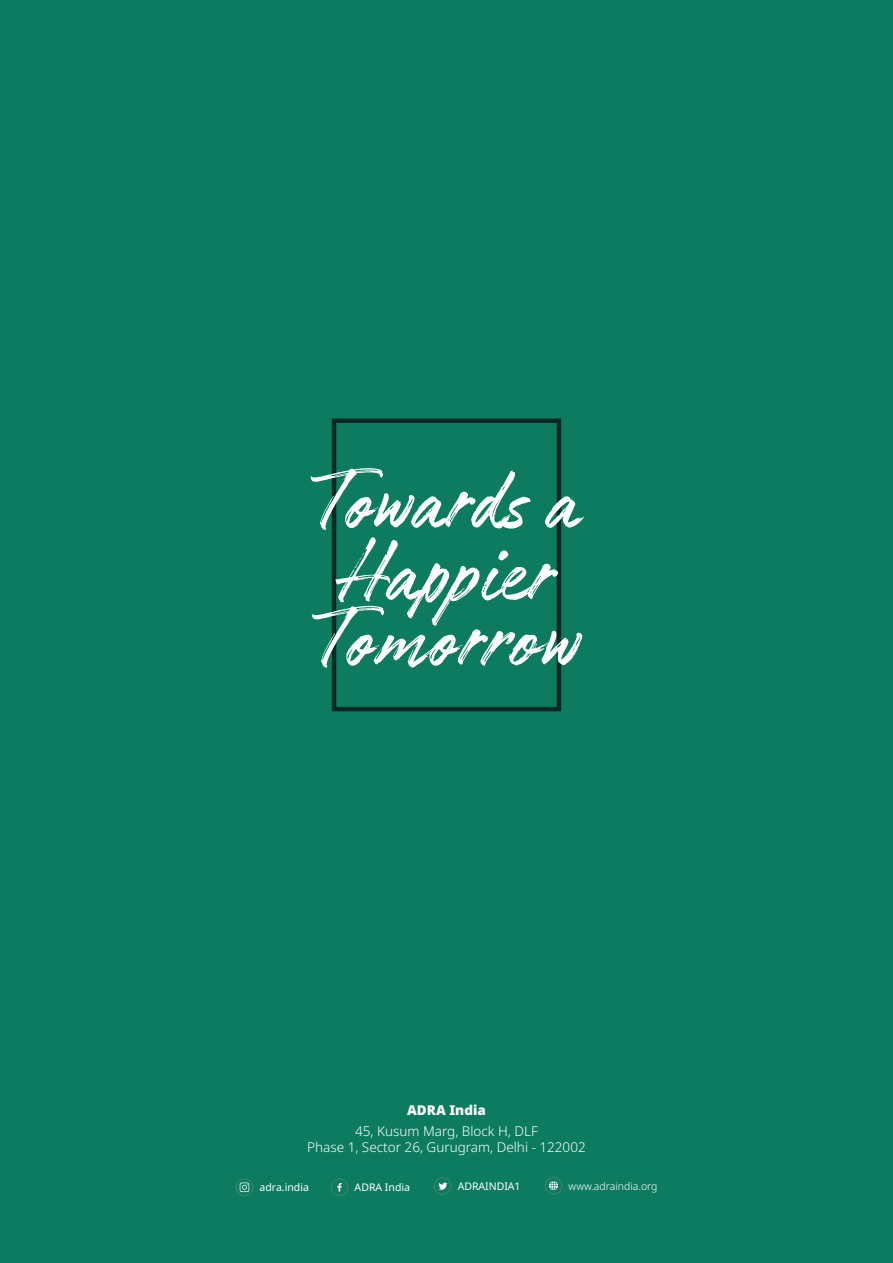
<style>
.page{position:relative;width:893px;height:1263px;background:#0c7b5f}
.page>*{position:absolute;margin:0;border:0;box-sizing:border-box;transform-origin:0 0}
.t1{font:97.8px "Authenia";color:#fff}
.t2{font:300 13.5px "Noto Sans";color:#fff}
.t3{font:900 13.5px "Noto Sans";color:#fff}
.t4{font:10.5px "Noto Sans";color:#fff}
.t5{font:300 10.5px "Noto Sans";color:#fff}
</style>
<div class="page">
<div style="left:235px;top:1178px;width:18px;height:18px;border:2px solid #2f846a;border-radius:50%"></div>
<div style="left:434px;top:1177px;width:18px;height:18px;border:2px solid #2f846a;border-radius:50%"></div>
<div style="left:330px;top:1178px;width:19px;height:18px;border:2px solid #2f846a;border-radius:50%"></div>
<div style="left:544px;top:1176px;width:18px;height:19px;border:2px solid #2f846a;border-radius:50%"></div>
<svg style="left:240px;top:1182px;width:9px;height:10px"></svg>
<svg style="left:549px;top:1181px;width:9px;height:9px"></svg>
<svg style="left:337px;top:1183px;width:5px;height:8px"></svg>
<svg style="left:438px;top:1182px;width:9px;height:8px"></svg>
<p class="t1" style="left:313px;top:450px;width:268px">Towards a</p>
<p class="t1" style="left:340px;top:522px;width:214px">Happier</p>
<p class="t1" style="left:315px;top:588px;width:265px">Tomorrow</p>
<p class="t3" style="left:407px;top:1100px;width:80px">ADRA India</p>
<p class="t2" style="left:355px;top:1121px;width:184px">45, Kusum Marg, Block H, DLF</p>
<p class="t2" style="left:307px;top:1137px;width:280px">Phase 1, Sector 26, Gurugram, Delhi - 122002</p>
<p class="t4" style="left:260px;top:1180px;width:51px">adra.india</p>
<p class="t4" style="left:355px;top:1180px;width:57px">ADRA India</p>
<p class="t4" style="left:458px;top:1179px;width:64px">ADRAINDIA1</p>
<p class="t5" style="left:569px;top:1178px;width:90px">www.adraindia.org</p>
</div>
